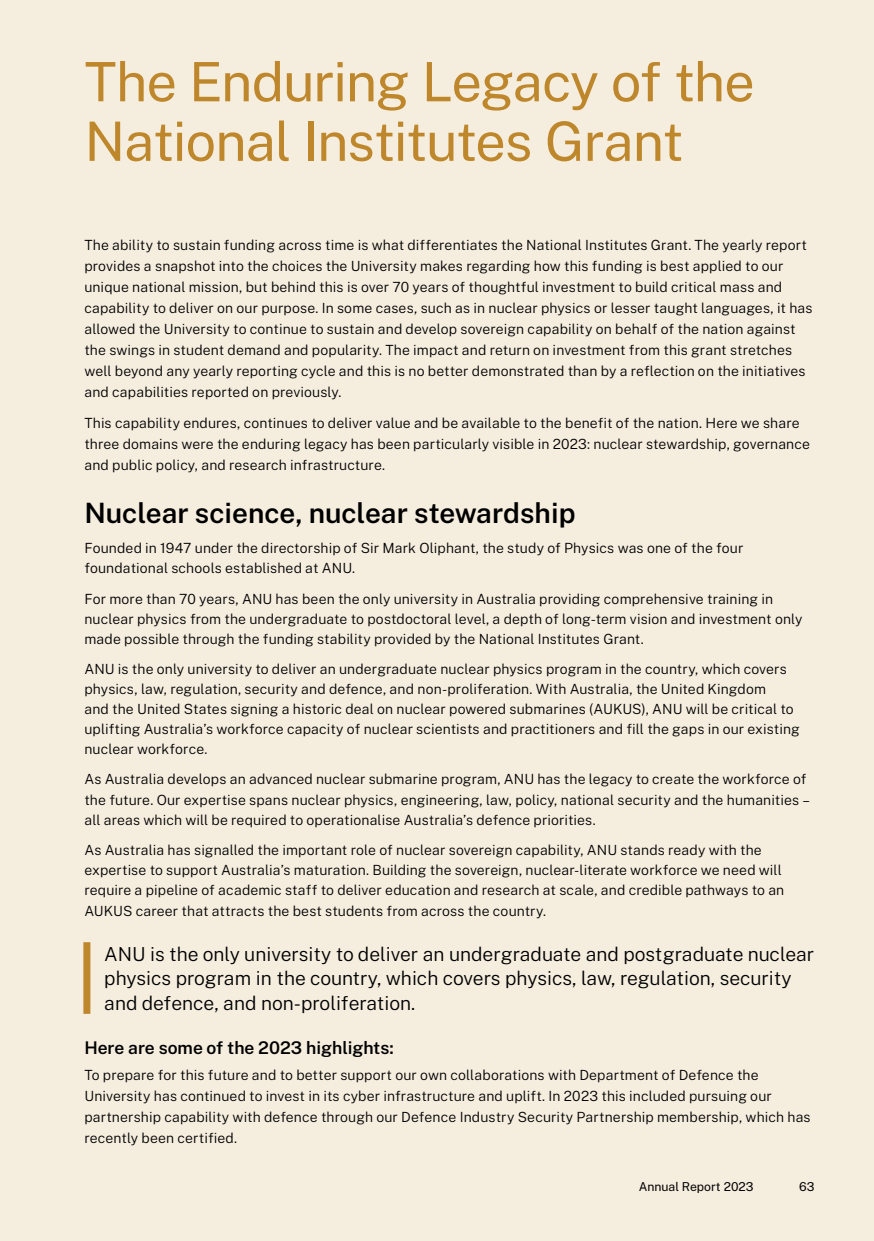
<style>
.page{position:relative;width:874px;height:1241px;background:#fff}
.page>*{position:absolute;margin:0;border:0;box-sizing:border-box;transform-origin:0 0}
.t1{font:54.25px/59.5px "Public Sans";letter-spacing:-.025em;color:#bf872b}
.t2{font:600 28px "Public Sans";color:#000}
.t3{font:300 19.25px/24.5px "Public Sans";color:#000}
.t4{font:600 17.5px "Public Sans";color:#000}
.t5{font:300 14px/21px "Public Sans";letter-spacing:.005em;color:#000}
.t6{font:12.25px "Public Sans";color:#000}
</style>
<div class="page">
<div style="left:0;top:0;width:873px;height:1240px;background:#f5edde"></div>
<div style="left:83px;top:942px;width:7px;height:71px;background:#bf872b"></div>
<h1 class="t1" style="left:84px;top:49px;width:671px">The Enduring Legacy of the<br>National Institutes Grant</h1>
<p class="t5" style="left:84px;top:233px;width:729px">The ability to sustain funding across time is what differentiates the National Institutes Grant. The yearly report provides a snapshot into the choices the University makes regarding how this funding is best applied to our unique national mission, but behind this is over 70 years of thoughtful investment to build critical mass and capability to deliver on our purpose. In some cases, such as in nuclear physics or lesser taught languages, it has allowed the University to continue to sustain and develop sovereign capability on behalf of the nation against the swings in student demand and popularity. The impact and return on investment from this grant stretches well beyond any yearly reporting cycle and this is no better demonstrated than by a reflection on the initiatives and capabilities reported on previously.</p>
<p class="t5" style="left:84px;top:411px;width:726px">This capability endures, continues to deliver value and be available to the benefit of the nation. Here we share three domains were the enduring legacy has been particularly visible in 2023: nuclear stewardship, governance and public policy, and research infrastructure.</p>
<h2 class="t2" style="left:84px;top:492px;width:492px">Nuclear science, nuclear stewardship</h2>
<p class="t5" style="left:84px;top:537px;width:660px;line-height:20.1px">Founded in 1947 under the directorship of Sir Mark Oliphant, the study of Physics was one of the four foundational schools established at ANU.</p>
<p class="t5" style="left:84px;top:587px;width:719px;line-height:20.1px">For more than 70 years, ANU has been the only university in Australia providing comprehensive training in nuclear physics from the undergraduate to postdoctoral level, a depth of long-term vision and investment only made possible through the funding stability provided by the National Institutes Grant.</p>
<p class="t5" style="left:84px;top:657px;width:716px;line-height:20.1px">ANU is the only university to deliver an undergraduate nuclear physics program in the country, which covers physics, law, regulation, security and defence, and non-proliferation. With Australia, the United Kingdom<br>and the United States signing a historic deal on nuclear powered submarines (AUKUS), ANU will be critical to uplifting Australia’s workforce capacity of nuclear scientists and practitioners and fill the gaps in our existing nuclear workforce.</p>
<p class="t5" style="left:84px;top:768px;width:726px;line-height:20.1px">As Australia develops an advanced nuclear submarine program, ANU has the legacy to create the workforce of the future. Our expertise spans nuclear physics, engineering, law, policy, national security and the humanities – all areas which will be required to operationalise Australia’s defence priorities.</p>
<p class="t5" style="left:84px;top:838px;width:701px;line-height:20.5px">As Australia has signalled the important role of nuclear sovereign capability, ANU stands ready with the expertise to support Australia’s maturation. Building the sovereign, nuclear-literate workforce we need will require a pipeline of academic staff to deliver education and research at scale, and credible pathways to an AUKUS career that attracts the best students from across the country.</p>
<h3 class="t3" style="left:104px;top:939px;width:711px">ANU is the only university to deliver an undergraduate and postgraduate nuclear physics program in the country, which covers physics, law, regulation, security and defence, and non-proliferation.</h3>
<p class="t4" style="left:84px;top:1034px;width:311px">Here are some of the 2023 highlights:</p>
<p class="t5" style="left:84px;top:1063px;width:727px">To prepare for this future and to better support our own collaborations with Department of Defence the University has continued to invest in its cyber infrastructure and uplift. In 2023 this included pursuing our partnership capability with defence through our Defence Industry Security Partnership membership, which has recently been certified.</p>
<p class="t6" style="left:638px;top:1177px;width:116px">Annual Report 2023</p>
<p class="t6" style="left:798px;top:1177px;width:17px">63</p>
</div>
